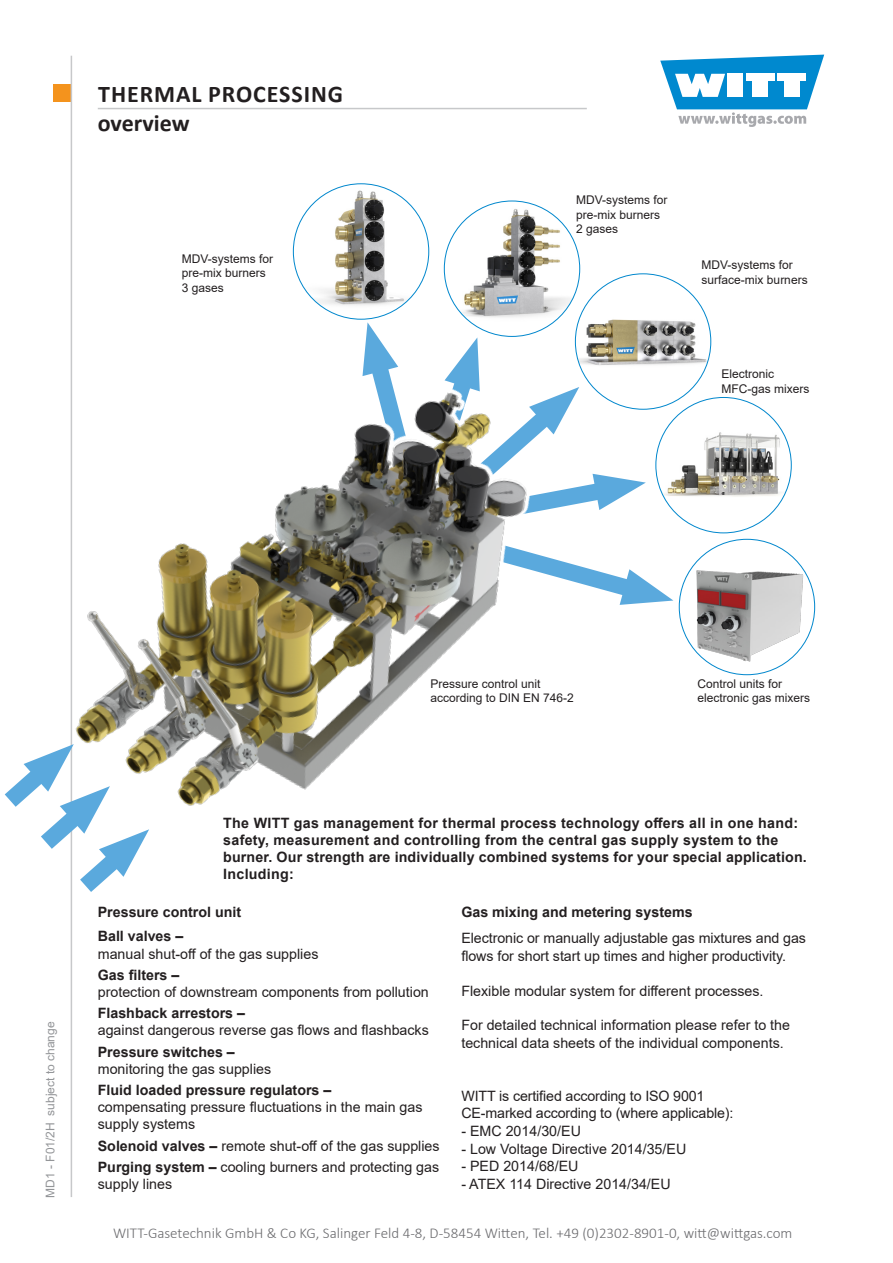
<style>
.page{position:relative;width:893px;height:1263px;background:#fff}
.page>*{position:absolute;margin:0;border:0;box-sizing:border-box;transform-origin:0 0}
.t1{font:700 24px/28.8px "Calibri";letter-spacing:.04em;color:#231f20}
.t2{font:300 15px "Calibri";color:#6b6b6e}
.t3{font:14.25px/17.7px "Arial";color:#231f20}
.t4{font:700 14.25px/17.1px "Arial";letter-spacing:.01em;color:#231f20}
.t5{font:12px/14.4px "Arial";color:#231f20}
.t6{font:12px "Arial";color:#939598}
.s1{font-weight:700}
</style>
<div class="page">
<div style="left:53px;top:85px;width:17px;height:17px;background:#f4931d"></div>
<svg style="left:660px;top:55px;width:164px;height:72px"></svg>
<hr style="left:71px;top:56px;width:1px;height:1141px;background:#c7c8ca">
<hr style="left:98px;top:108px;width:489px;height:1px;background:#c7c8ca">
<svg style="left:598px;top:399px;width:75px;height:206px"></svg>
<svg style="left:4px;top:794px;width:97px;height:115px"></svg>
<img style="left:5px;top:306px;width:593px;height:577px">
<img style="left:293px;top:185px;width:136px;height:134px">
<img style="left:444px;top:203px;width:136px;height:125px">
<div style="left:575px;top:274px;width:136px;height:135px;background:#fff;border-radius:50%"></div>
<img style="left:575px;top:283px;width:136px;height:116px">
<img style="left:679px;top:558px;width:136px;height:117px">
<img style="left:656px;top:404px;width:135px;height:125px">
<h1 class="t1" style="left:98px;top:79px;width:247px">THERMAL PROCESSING overview</h1>
<p class="t5" style="left:182px;top:251px;width:93px">MDV-systems for pre-mix burners<br>3 gases</p>
<p class="t5" style="left:576px;top:193px;width:93px">MDV-systems for pre-mix burners<br>2 gases</p>
<p class="t5" style="left:702px;top:258px;width:108px">MDV-systems for surface-mix burners</p>
<p class="t5" style="left:722px;top:367px;width:89px">Electronic<br>MFC-gas mixers</p>
<p class="t5" style="left:431px;top:676px;width:145px">Pressure control unit according to DIN EN 746-2</p>
<p class="t5" style="left:697px;top:676px;width:114px">Control units for electronic gas mixers</p>
<p class="t6" style="left:42px;top:1197px;width:178px;rotate:-90deg">MD1 - F01/2H subject to change</p>
<p class="t4" style="left:223px;top:814px;width:585px">The WITT gas management for thermal process technology offers all in one hand: safety, measurement and controlling from the central gas supply system to the burner. Our strength are individually combined systems for your special application.<br>Including:</p>
<p class="t4" style="left:98px;top:900px;width:145px;line-height:24.3px">Pressure control unit<br>Ball valves –</p>
<p class="t3" style="left:98px;top:944px;width:222px">manual shut-off of the gas supplies</p>
<p class="t4" style="left:98px;top:966px;width:83px">Gas filters –</p>
<p class="t3" style="left:98px;top:983px;width:333px">protection of downstream components from pollution</p>
<p class="t4" style="left:98px;top:1005px;width:149px">Flashback arrestors –</p>
<p class="t3" style="left:98px;top:1021px;width:333px">against dangerous reverse gas flows and flashbacks</p>
<p class="t4" style="left:98px;top:1043px;width:139px">Pressure switches –</p>
<p class="t3" style="left:98px;top:1060px;width:175px">monitoring the gas supplies</p>
<p class="t4" style="left:98px;top:1082px;width:235px">Fluid loaded pressure regulators –</p>
<p class="t3" style="left:98px;top:1099px;width:326px;line-height:17.1px">compensating pressure fluctuations in the main gas supply systems</p>
<p class="t3" style="left:98px;top:1135px;width:343px;line-height:21.3px"><span class="s1">Solenoid valves –</span> remote shut-off of the gas supplies<br><span class="s1">Purging system –</span> cooling burners and protecting gas</p>
<p class="t3" style="left:98px;top:1175px;width:76px">supply lines</p>
<p class="t4" style="left:461px;top:904px;width:233px">Gas mixing and metering systems</p>
<p class="t3" style="left:461px;top:929px;width:346px">Electronic or manually adjustable gas mixtures and gas flows for short start up times and higher productivity.</p>
<p class="t3" style="left:461px;top:982px;width:304px">Flexible modular system for different processes.</p>
<p class="t3" style="left:461px;top:1016px;width:330px">For detailed technical information please refer to the technical data sheets of the individual components.</p>
<p class="t3" style="left:461px;top:1086px;width:274px">WITT is certified according to ISO 9001<br>CE-marked according to (where applicable):</p>
<p class="t3" style="left:461px;top:1122px;width:121px">- EMC 2014/30/EU</p>
<p class="t3" style="left:461px;top:1140px;width:226px">- Low Voltage Directive 2014/35/EU</p>
<p class="t3" style="left:461px;top:1157px;width:119px">- PED 2014/68/EU</p>
<p class="t3" style="left:461px;top:1175px;width:211px">- ATEX 114 Directive 2014/34/EU</p>
<p class="t2" style="left:113px;top:1224px;width:681px">WITT-Gasetechnik GmbH &amp; Co KG, Salinger Feld 4-8, D-58454 Witten, Tel. +49 (0)2302-8901-0, witt@wittgas.com</p>
</div>
